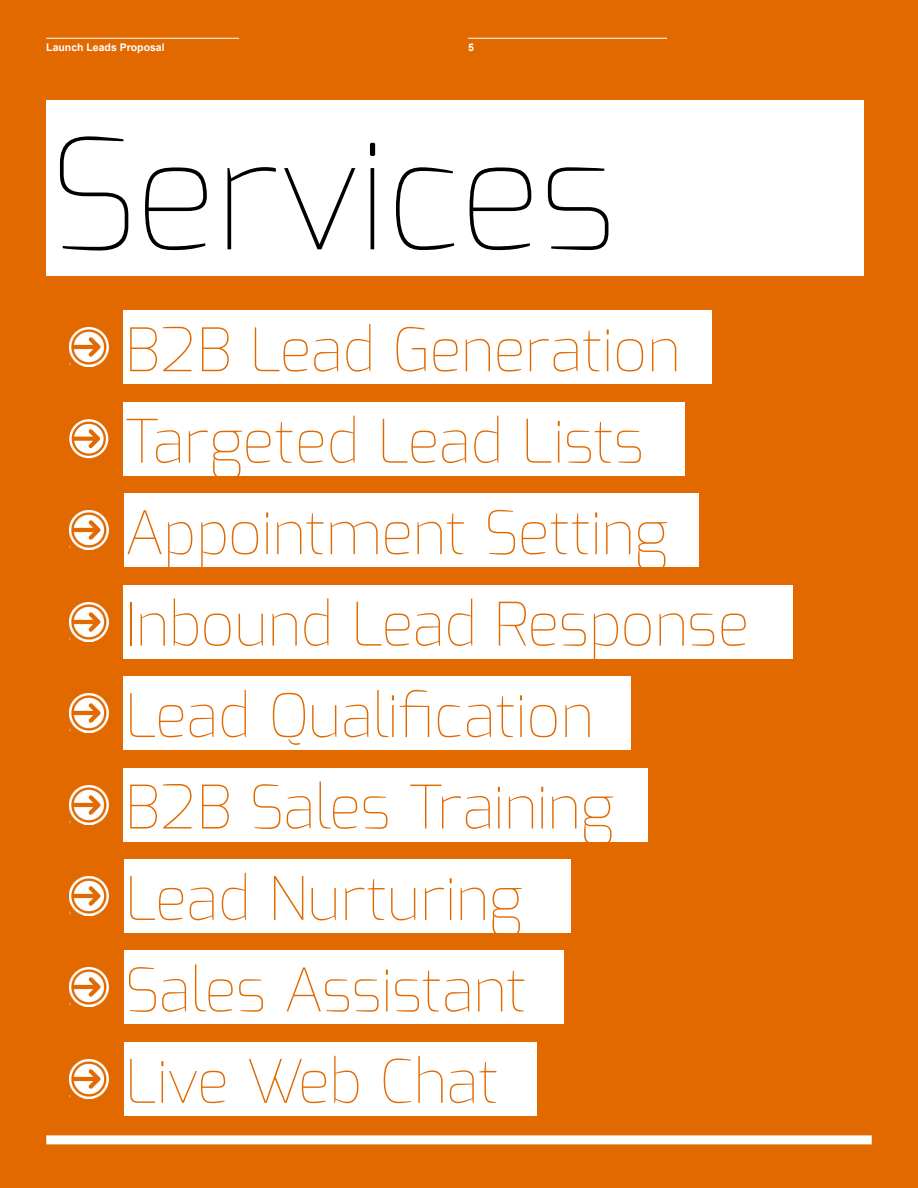
<style>
.page{position:relative;width:918px;height:1188px;background:#e16900}
.page>*{position:absolute;margin:0;border:0;box-sizing:border-box;transform-origin:0 0}
.t1{font:100 153px "Exo";color:#000}
.t2{font:100 60px/91.5px "Exo";color:#e16900}
.t3{font:700 10.5px "Arial";color:#fff}
</style>
<div class="page">
<div style="left:46px;top:100px;width:818px;height:176px;background:#fff"></div>
<div style="left:124px;top:310px;width:588px;height:74px;background:#fff"></div>
<div style="left:124px;top:402px;width:561px;height:73px;background:#fff"></div>
<div style="left:124px;top:493px;width:574px;height:74px;background:#fff"></div>
<div style="left:124px;top:585px;width:669px;height:73px;background:#fff"></div>
<div style="left:124px;top:676px;width:507px;height:74px;background:#fff"></div>
<div style="left:124px;top:768px;width:524px;height:73px;background:#fff"></div>
<div style="left:124px;top:859px;width:447px;height:74px;background:#fff"></div>
<div style="left:124px;top:951px;width:439px;height:73px;background:#fff"></div>
<div style="left:124px;top:1042px;width:412px;height:74px;background:#fff"></div>
<img style="left:69px;top:328px;width:39px;height:39px">
<img style="left:69px;top:602px;width:39px;height:39px">
<img style="left:69px;top:876px;width:39px;height:39px">
<svg style="left:69px;top:419px;width:39px;height:39px"></svg>
<img style="left:69px;top:694px;width:39px;height:39px">
<img style="left:69px;top:968px;width:39px;height:39px">
<img style="left:69px;top:511px;width:39px;height:39px">
<img style="left:69px;top:785px;width:39px;height:39px">
<img style="left:69px;top:1059px;width:39px;height:39px">
<hr style="left:46px;top:38px;width:193px;height:1px;background:#fff">
<hr style="left:468px;top:38px;width:199px;height:1px;background:#fff">
<div style="left:46px;top:1135px;width:826px;height:9px;background:#fff"></div>
<p class="t3" style="left:46px;top:41px;width:120px">Launch Leads Proposal</p>
<p class="t3" style="left:468px;top:41px;width:7px">5</p>
<h1 class="t1" style="left:46px;top:96px;width:572px">Services</h1>
<p class="t2" style="left:124px;top:304px;width:627px">B2B Lead Generation<br>Targeted Lead Lists<br>Appointment Setting<br>Inbound Lead Response<br>Lead Qualification<br>B2B Sales Training<br>Lead Nurturing<br>Sales Assistant<br>Live Web Chat</p>
</div>
